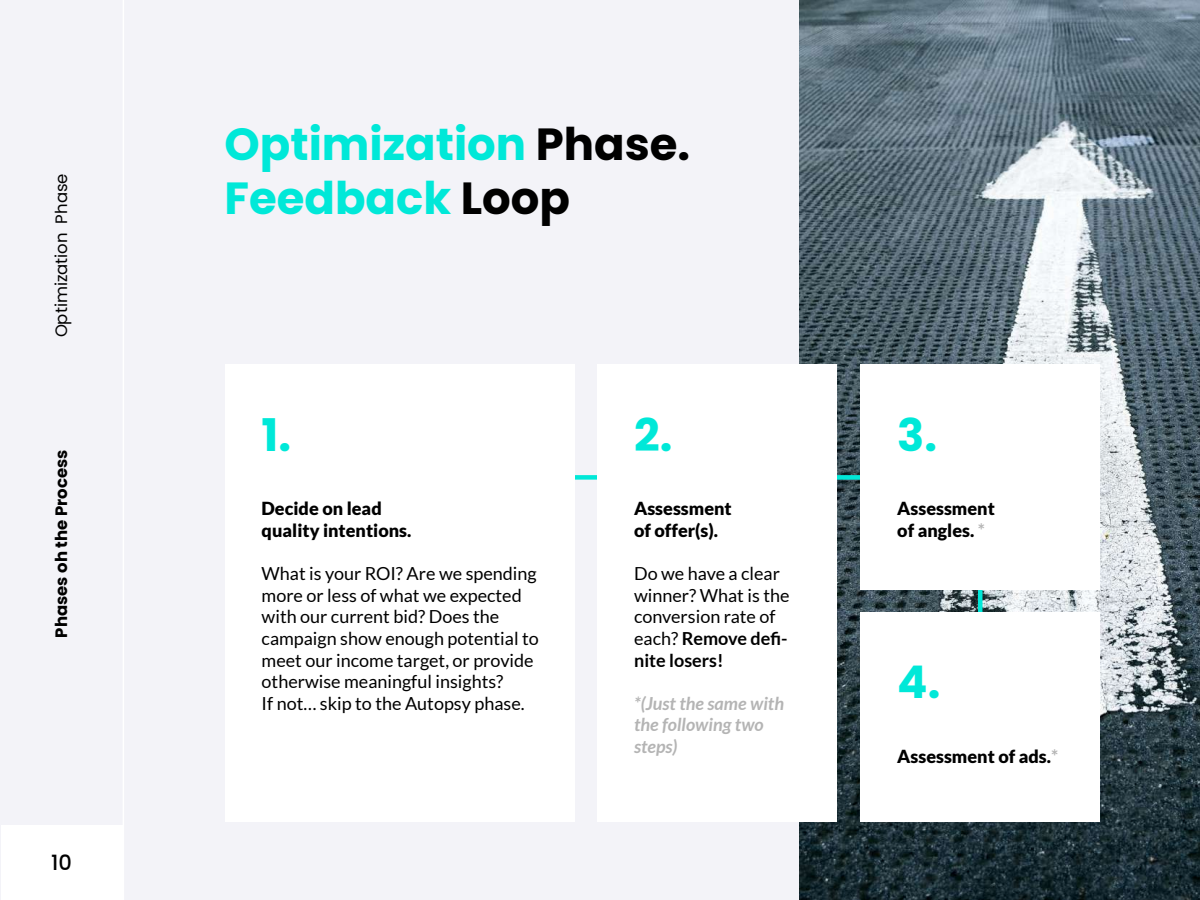
<style>
.page{position:relative;width:1200px;height:900px;background:#f3f3f8}
.page>*{position:absolute;margin:0;border:0;box-sizing:border-box;transform-origin:0 0}
.t1{font:700 45px/54px "Poppins";color:#00e8d8}
.t2{font:500 21px "Poppins";color:#000}
.t3{font:18px/21.6px "Lato";color:#000}
.t4{font:900 18px/21.6px "Lato";color:#000}
.t5{font:italic 700 18px/21.6px "Lato";color:#b4b4b4}
.t6{font:700 16.5px "Poppins";color:#000}
.t7{font:16.5px "Poppins";color:#000}
.s1{color:#000}
.s2{font-weight:700}
.s3{font-weight:700;color:#b4b4b4}
</style>
<div class="page">
<hr style="left:123px;top:0;width:1px;height:900px;background:#fff">
<div style="left:1px;top:825px;width:122px;height:74px;background:#fff"></div>
<img style="left:800px;top:0;width:400px;height:900px">
<div style="left:278px;top:475px;width:802px;height:5px;background:#00e8d8"></div>
<hr style="left:978px;top:529px;width:4px;height:166px;background:#00e8d8">
<div style="left:225px;top:364px;width:349px;height:458px;background:#fff"></div>
<div style="left:597px;top:364px;width:240px;height:458px;background:#fff"></div>
<div style="left:860px;top:364px;width:240px;height:226px;background:#fff"></div>
<div style="left:860px;top:612px;width:240px;height:210px;background:#fff"></div>
<p class="t7" style="left:52px;top:337px;width:166px;rotate:-90deg">Optimization Phase</p>
<p class="t6" style="left:52px;top:638px;width:189px;rotate:-90deg">Phases oh the Process</p>
<p class="t2" style="left:51px;top:850px;width:22px">10</p>
<h1 class="t1" style="left:225px;top:117px;width:467px">Optimization <span class="s1">Phase.<br></span>Feedback <span class="s1">Loop</span></h1>
<h1 class="t1" style="left:262px;top:408px;width:31px">1.</h1>
<p class="t4" style="left:262px;top:498px;width:151px">Decide on lead quality intentions.</p>
<p class="t3" style="left:262px;top:563px;width:279px">What is your ROI? Are we spending more or less of what we expected with our current bid? Does the campaign show enough potential to meet our income target, or provide otherwise meaningful insights?<br>If not… skip to the Autopsy phase.</p>
<h1 class="t1" style="left:634px;top:408px;width:40px">2.</h1>
<h1 class="t1" style="left:897px;top:408px;width:41px">3.</h1>
<p class="t4" style="left:634px;top:498px;width:99px">Assessment of offer(s).</p>
<p class="t3" style="left:634px;top:563px;width:157px">Do we have a clear winner? What is the conversion rate of each? <span class="s2">Remove defi&shy;nite losers!</span></p>
<p class="t5" style="left:634px;top:693px;width:152px">*(Just the same with the following two steps)</p>
<p class="t4" style="left:897px;top:498px;width:99px">Assessment of angles. <span class="s3">*</span></p>
<h1 class="t1" style="left:897px;top:656px;width:45px">4.</h1>
<p class="t4" style="left:897px;top:745px;width:163px">Assessment of ads.<span class="s3">*</span></p>
</div>
